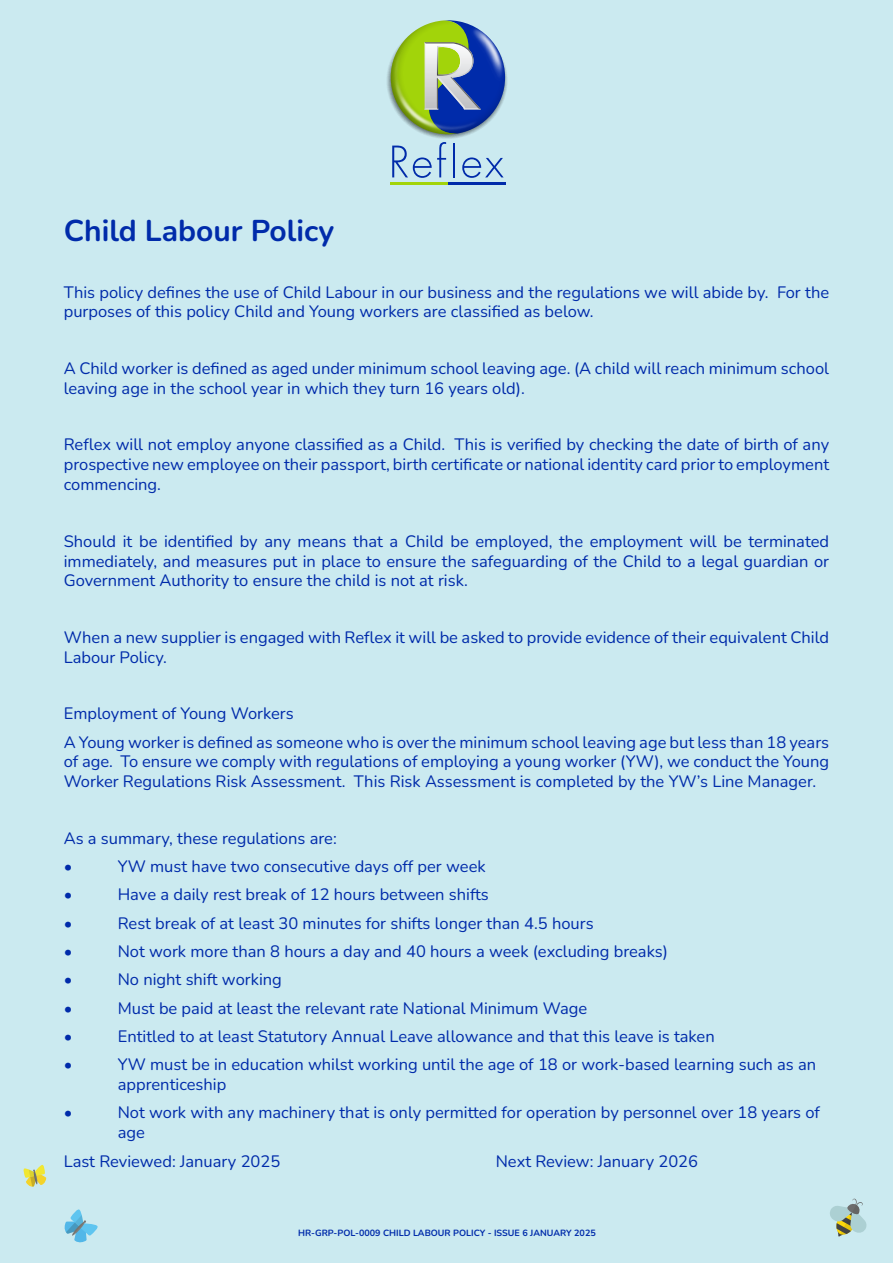
<style>
.page{position:relative;width:893px;height:1263px;background:#cbeaf0}
.page>*{position:absolute;margin:0;border:0;box-sizing:border-box;transform-origin:0 0}
.t1{font:700 30px "Nunito";color:#002baa}
.t2{font:16.5px/19.8px "Nunito";color:#002baa}
.t3{font:700 9px "Nunito";color:#002baa}
</style>
<div class="page">
<svg style="left:23px;top:1164px;width:23px;height:23px"></svg>
<svg style="left:64px;top:1209px;width:34px;height:34px"></svg>
<svg style="left:830px;top:1198px;width:37px;height:39px"></svg>
<svg style="left:387px;top:20px;width:120px;height:158px"></svg>
<hr style="left:391px;top:182px;width:57px;height:2px;background:#a2d40a">
<hr style="left:448px;top:182px;width:57px;height:2px;background:#002baa">
<p class="t1" style="left:64px;top:210px;width:272px">Child Labour Policy</p>
<p class="t2" style="left:64px;top:281px;width:767px">This policy defines the use of Child Labour in our business and the regulations we will abide by. For the purposes of this policy Child and Young workers are classified as below.</p>
<p class="t2" style="left:64px;top:358px;width:767px">A Child worker is defined as aged under minimum school leaving age. (A child will reach minimum school leaving age in the school year in which they turn 16 years old).</p>
<p class="t2" style="left:64px;top:434px;width:767px;text-align:justify">Reflex will not employ anyone classified as a Child. This is verified by checking the date of birth of any prospective new employee on their passport, birth certificate or national identity card prior to employment commencing.</p>
<p class="t2" style="left:64px;top:530px;width:767px;text-align:justify">Should it be identified by any means that a Child be employed, the employment will be terminated immediately, and measures put in place to ensure the safeguarding of the Child to a legal guardian or Government Authority to ensure the child is not at risk.</p>
<p class="t2" style="left:64px;top:627px;width:767px">When a new supplier is engaged with Reflex it will be asked to provide evidence of their equivalent Child<br>Labour Policy.</p>
<p class="t2" style="left:64px;top:703px;width:231px">Employment of Young Workers</p>
<p class="t2" style="left:64px;top:731px;width:767px;text-align:justify">A Young worker is defined as someone who is over the minimum school leaving age but less than 18 years of age. To ensure we comply with regulations of employing a young worker (YW), we conduct the Young Worker Regulations Risk Assessment. This Risk Assessment is completed by the YW’s Line Manager.</p>
<p class="t2" style="left:64px;top:828px;width:275px">As a summary, these regulations are:</p>
<p class="t2" style="left:64px;top:856px;width:10px">•</p>
<p class="t2" style="left:118px;top:856px;width:369px">YW must have two consecutive days off per week</p>
<p class="t2" style="left:64px;top:884px;width:10px">•</p>
<p class="t2" style="left:118px;top:884px;width:373px">Have a daily rest break of 12 hours between shifts</p>
<p class="t2" style="left:64px;top:912px;width:10px">•</p>
<p class="t2" style="left:118px;top:912px;width:477px">Rest break of at least 30 minutes for shifts longer than 4.5 hours</p>
<p class="t2" style="left:64px;top:941px;width:10px">•</p>
<p class="t2" style="left:118px;top:941px;width:552px">Not work more than 8 hours a day and 40 hours a week (excluding breaks)</p>
<p class="t2" style="left:64px;top:969px;width:10px">•</p>
<p class="t2" style="left:118px;top:969px;width:166px">No night shift working</p>
<p class="t2" style="left:64px;top:997px;width:10px">•</p>
<p class="t2" style="left:118px;top:997px;width:471px">Must be paid at least the relevant rate National Minimum Wage</p>
<p class="t2" style="left:64px;top:1026px;width:10px">•</p>
<p class="t2" style="left:118px;top:1026px;width:598px">Entitled to at least Statutory Annual Leave allowance and that this leave is taken</p>
<p class="t2" style="left:64px;top:1054px;width:10px">•</p>
<p class="t2" style="left:118px;top:1054px;width:700px">YW must be in education whilst working until the age of 18 or work-based learning such as an apprenticeship</p>
<p class="t2" style="left:64px;top:1102px;width:10px">•</p>
<p class="t2" style="left:118px;top:1102px;width:704px">Not work with any machinery that is only permitted for operation by personnel over 18 years of age</p>
<p class="t2" style="left:64px;top:1150px;width:218px">Last Reviewed: January 2025</p>
<p class="t2" style="left:496px;top:1150px;width:204px">Next Review: January 2026</p>
<p class="t3" style="left:298px;top:1227px;width:299px">HR-GRP-POL-0009 CHILD LABOUR POLICY - ISSUE 6 JANUARY 2025</p>
</div>
